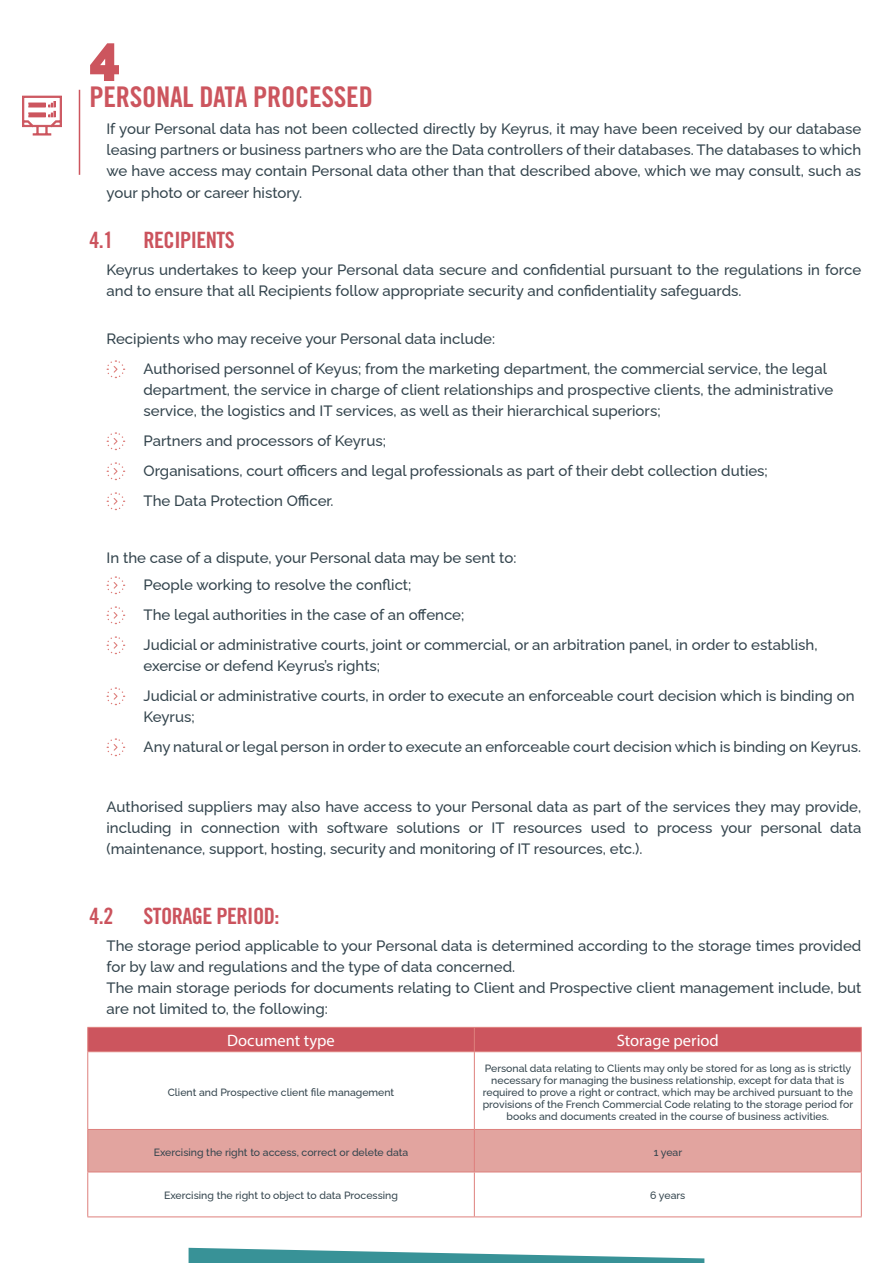
<style>
.page{position:relative;width:893px;height:1263px;background:#fff}
.page>*{position:absolute;margin:0;border:0;box-sizing:border-box;transform-origin:0 0}
.H1_-_blanc{font:900 54px "Raleway";color:#cc555e}
.t1{font:28.5px "Trade Gothic Bold Cond Twenty";letter-spacing:-.01em;color:#cc555e}
.H1_-_blanc-2{font:22.5px "Trade Gothic Bold Cond Twenty";letter-spacing:-.025em;color:#cb535d}
.H1_-_blanc-3{font:16.5px "Myriad Pro";color:#fff}
.t2{font:500 15px/21px "Raleway";color:#33444d}
.t3{font:500 10.5px/12px "Raleway";color:#33444d;text-align:center}
</style>
<div class="page">
<svg style="left:106px;top:360px;width:19px;height:19px"></svg>
<svg style="left:106px;top:432px;width:19px;height:19px"></svg>
<svg style="left:106px;top:462px;width:19px;height:19px"></svg>
<svg style="left:106px;top:492px;width:19px;height:19px"></svg>
<svg style="left:106px;top:576px;width:19px;height:19px"></svg>
<svg style="left:106px;top:606px;width:19px;height:19px"></svg>
<svg style="left:106px;top:636px;width:19px;height:19px"></svg>
<svg style="left:106px;top:687px;width:19px;height:19px"></svg>
<svg style="left:106px;top:738px;width:19px;height:19px"></svg>
<hr style="left:79px;top:90px;width:1px;height:85px;background:#cc555e">
<svg style="left:22px;top:96px;width:40px;height:39px"></svg>
<div style="left:88px;top:1130px;width:773px;height:41px;background:#e2a49f"></div>
<div style="left:87px;top:1027px;width:775px;height:24px;background:#cc555e"></div>
<hr style="left:861px;top:1052px;width:1px;height:77px;background:#de807d">
<hr style="left:861px;top:1172px;width:1px;height:44px;background:#de807d">
<hr style="left:861px;top:1130px;width:1px;height:41px;background:#de807d">
<hr style="left:87px;top:1051px;width:387px;height:1px;background:#de807d">
<hr style="left:87px;top:1052px;width:1px;height:77px;background:#de807d">
<hr style="left:474px;top:1051px;width:388px;height:1px;background:#de807d">
<hr style="left:474px;top:1052px;width:1px;height:77px;background:#de807d">
<hr style="left:87px;top:1171px;width:387px;height:1px;background:#de807d">
<hr style="left:87px;top:1172px;width:1px;height:44px;background:#de807d">
<hr style="left:474px;top:1171px;width:388px;height:1px;background:#de807d">
<hr style="left:474px;top:1172px;width:1px;height:44px;background:#de807d">
<hr style="left:87px;top:1129px;width:387px;height:1px;background:#de807d">
<hr style="left:474px;top:1129px;width:388px;height:1px;background:#de807d">
<hr style="left:87px;top:1216px;width:387px;height:1px;background:#de807d">
<hr style="left:474px;top:1216px;width:388px;height:1px;background:#de807d">
<hr style="left:87px;top:1130px;width:1px;height:41px;background:#de807d">
<hr style="left:474px;top:1130px;width:1px;height:41px;background:#de807d">
<svg style="left:189px;top:1248px;width:515px;height:15px"></svg>
<p class="H1_-_blanc" style="left:89px;top:14px;width:33px">4</p>
<p class="t1" style="left:90px;top:79px;width:285px">PERSONAL DATA PROCESSED</p>
<p class="t2" style="left:107px;top:117px;width:756px;text-align:justify">If your Personal data has not been collected directly by Keyrus, it may have been received by our database leasing partners or business partners who are the Data controllers of their databases. The databases to which we have access may contain Personal data other than that described above, which we may consult, such as</p>
<p class="t2" style="left:107px;top:181px;width:197px">your photo or career history.</p>
<p class="H1_-_blanc-2" style="left:90px;top:226px;width:25px">4.1</p>
<p class="H1_-_blanc-2" style="left:144px;top:226px;width:93px">RECIPIENTS</p>
<p class="t2" style="left:107px;top:258px;width:756px">Keyrus undertakes to keep your Personal data secure and confidential pursuant to the regulations in force and to ensure that all Recipients follow appropriate security and confidentiality safeguards.</p>
<p class="t2" style="left:107px;top:327px;width:390px">Recipients who may receive your Personal data include:</p>
<p class="t2" style="left:144px;top:357px;width:685px">Authorised personnel of Keyus; from the marketing department, the commercial service, the legal</p>
<p class="t2" style="left:144px;top:378px;width:691px">department, the service in charge of client relationships and prospective clients, the administrative</p>
<p class="t2" style="left:144px;top:399px;width:519px">service, the logistics and IT services, as well as their hierarchical superiors;</p>
<p class="t2" style="left:144px;top:429px;width:244px">Partners and processors of Keyrus;</p>
<p class="t2" style="left:144px;top:459px;width:626px">Organisations, court officers and legal professionals as part of their debt collection duties;</p>
<p class="t2" style="left:144px;top:489px;width:191px">The Data Protection Officer.</p>
<p class="t2" style="left:107px;top:546px;width:411px">In the case of a dispute, your Personal data may be sent to:</p>
<p class="t2" style="left:144px;top:573px;width:270px">People working to resolve the conflict;</p>
<p class="t2" style="left:144px;top:603px;width:322px">The legal authorities in the case of an offence;</p>
<p class="t2" style="left:144px;top:633px;width:675px">Judicial or administrative courts, joint or commercial, or an arbitration panel, in order to establish,</p>
<p class="t2" style="left:144px;top:654px;width:238px">exercise or defend Keyrus’s rights;</p>
<p class="t2" style="left:144px;top:684px;width:713px">Judicial or administrative courts, in order to execute an enforceable court decision which is binding on</p>
<p class="t2" style="left:144px;top:705px;width:53px">Keyrus;</p>
<p class="t2" style="left:144px;top:735px;width:719px">Any natural or legal person in order to execute an enforceable court decision which is binding on Keyrus.</p>
<p class="t2" style="left:107px;top:795px;width:756px;text-align:justify">Authorised suppliers may also have access to your Personal data as part of the services they may provide, including in connection with software solutions or IT resources used to process your personal data (maintenance, support, hosting, security and monitoring of IT resources, etc.).</p>
<p class="H1_-_blanc-2" style="left:90px;top:903px;width:25px">4.2</p>
<p class="H1_-_blanc-2" style="left:144px;top:903px;width:137px">STORAGE PERIOD:</p>
<p class="t2" style="left:107px;top:934px;width:756px">The storage period applicable to your Personal data is determined according to the storage times provided for by law and regulations and the type of data concerned.</p>
<p class="t2" style="left:107px;top:976px;width:756px">The main storage periods for documents relating to Client and Prospective client management include, but are not limited to, the following:</p>
<p class="H1_-_blanc-3" style="left:227px;top:1030px;width:109px">Document type</p>
<p class="H1_-_blanc-3" style="left:617px;top:1030px;width:104px">Storage period</p>
<p class="t3" style="left:168px;top:1085px;width:228px">Client and Prospective client file management</p>
<p class="t3" style="left:483px;top:1061px;width:372px">Personal data relating to Clients may only be stored for as long as is strictly necessary for managing the business relationship, except for data that is required to prove a right or contract, which may be archived pursuant to the provisions of the French Commercial Code relating to the storage period for books and documents created in the course of business activities.</p>
<p class="t3" style="left:154px;top:1145px;width:256px">Exercising the right to access, correct or delete data</p>
<p class="t3" style="left:654px;top:1145px;width:30px">1 year</p>
<p class="t3" style="left:164px;top:1188px;width:235px">Exercising the right to object to data Processing</p>
<p class="t3" style="left:650px;top:1188px;width:37px">6 years</p>
</div>
